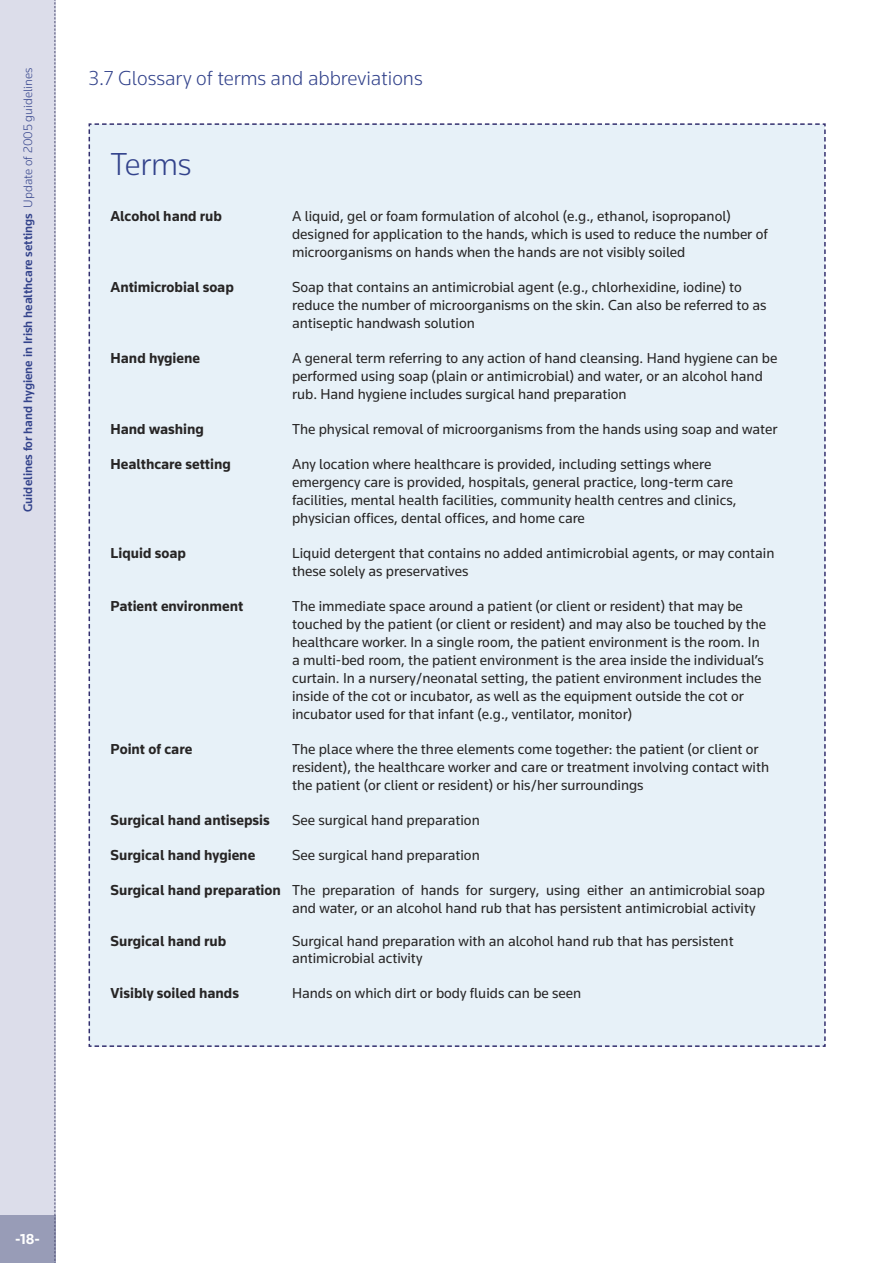
<style>
.page{position:relative;width:893px;height:1263px;background:#fff}
.page>*{position:absolute;margin:0;border:0;box-sizing:border-box;transform-origin:0 0}
.t1{font:300 33px "Knowledge";letter-spacing:-.005em;color:#32428b}
.t2{font:300 21px "Knowledge";letter-spacing:-.005em;color:#32428b}
.t3{font:15px/18px "Knowledge";color:#272525}
.t4{font:700 15px "Knowledge";color:#272525}
.t5{font:700 15px "Knowledge";color:#fff}
.t6{font:500 12.75px "Knowledge";color:#32428b}
.s1{font-weight:300}
.s2{font-weight:700}
</style>
<div class="page">
<div style="left:0;top:0;width:55px;height:1263px;background:#dcddea"></div>
<div style="left:0;top:1215px;width:55px;height:48px;background:#989cb7"></div>
<svg style="left:55px;top:0;width:1px;height:1263px"></svg>
<div style="left:88px;top:123px;width:738px;height:924px;background:#e7f1f8"></div>
<p class="t6" style="left:20px;top:512px;width:446px;rotate:-90deg">Guidelines for hand hygiene in Irish healthcare settings <span class="s1">Update of 2005 guidelines</span></p>
<h2 class="t2" style="left:89px;top:65px;width:336px">3.7 Glossary of terms and abbreviations</h2>
<h1 class="t1" style="left:111px;top:144px;width:83px">Terms</h1>
<p class="t4" style="left:111px;top:206px;width:113px">Alcohol hand rub</p>
<p class="t3" style="left:292px;top:206px;width:477px">A liquid, gel or foam formulation of alcohol (e.g., ethanol, isopropanol) designed for application to the hands, which is used to reduce the number of microorganisms on hands when the hands are not visibly soiled</p>
<p class="t4" style="left:111px;top:277px;width:125px">Antimicrobial soap</p>
<p class="t3" style="left:292px;top:277px;width:476px">Soap that contains an antimicrobial agent (e.g., chlorhexidine, iodine) to reduce the number of microorganisms on the skin. Can also be referred to as antiseptic handwash solution</p>
<p class="t4" style="left:111px;top:348px;width:91px">Hand hygiene</p>
<p class="t3" style="left:292px;top:348px;width:487px">A general term referring to any action of hand cleansing. Hand hygiene can be performed using soap (plain or antimicrobial) and water, or an alcohol hand rub. Hand hygiene includes surgical hand preparation</p>
<p class="t4" style="left:111px;top:419px;width:95px">Hand washing</p>
<p class="t3" style="left:292px;top:419px;width:487px">The physical removal of microorganisms from the hands using soap and water</p>
<p class="t4" style="left:111px;top:454px;width:122px">Healthcare setting</p>
<p class="t3" style="left:292px;top:454px;width:446px">Any location where healthcare is provided, including settings where emergency care is provided, hospitals, general practice, long-term care facilities, mental health facilities, community health centres and clinics, physician offices, dental offices, and home care</p>
<p class="t4" style="left:111px;top:543px;width:77px">Liquid soap</p>
<p class="t3" style="left:292px;top:543px;width:484px">Liquid detergent that contains no added antimicrobial agents, or may contain these solely as preservatives</p>
<p class="t4" style="left:111px;top:597px;width:134px">Patient environment</p>
<p class="t3" style="left:292px;top:597px;width:476px">The immediate space around a patient (or client or resident) that may be touched by the patient (or client or resident) and may also be touched by the healthcare worker. In a single room, the patient environment is the room. In a multi-bed room, the patient environment is the area inside the individual’s curtain. In a nursery/neonatal setting, the patient environment includes the inside of the cot or incubator, as well as the equipment outside the cot or incubator used for that infant (e.g., ventilator, monitor)</p>
<p class="t4" style="left:111px;top:740px;width:83px">Point of care</p>
<p class="t3" style="left:292px;top:740px;width:479px">The place where the three elements come together: the patient (or client or resident), the healthcare worker and care or treatment involving contact with the patient (or client or resident) or his/her surroundings</p>
<p class="t4" style="left:111px;top:811px;width:161px">Surgical hand antisepsis</p>
<p class="t3" style="left:292px;top:811px;width:189px">See surgical hand preparation</p>
<p class="t4" style="left:111px;top:846px;width:146px">Surgical hand hygiene</p>
<p class="t3" style="left:292px;top:846px;width:189px">See surgical hand preparation</p>
<p class="t3" style="left:292px;top:881px;width:474px;text-indent:-182px"><span class="s2">Surgical hand preparation</span> The preparation of hands for surgery, using either an antimicrobial soap and water, or an alcohol hand rub that has persistent antimicrobial activity</p>
<p class="t4" style="left:111px;top:932px;width:117px">Surgical hand rub</p>
<p class="t3" style="left:292px;top:933px;width:443px;line-height:16.5px">Surgical hand preparation with an alcohol hand rub that has persistent antimicrobial activity</p>
<p class="t4" style="left:111px;top:984px;width:130px">Visibly soiled hands</p>
<p class="t3" style="left:292px;top:984px;width:291px">Hands on which dirt or body fluids can be seen</p>
<p class="t5" style="left:15px;top:1230px;width:26px">-18-</p>
</div>
